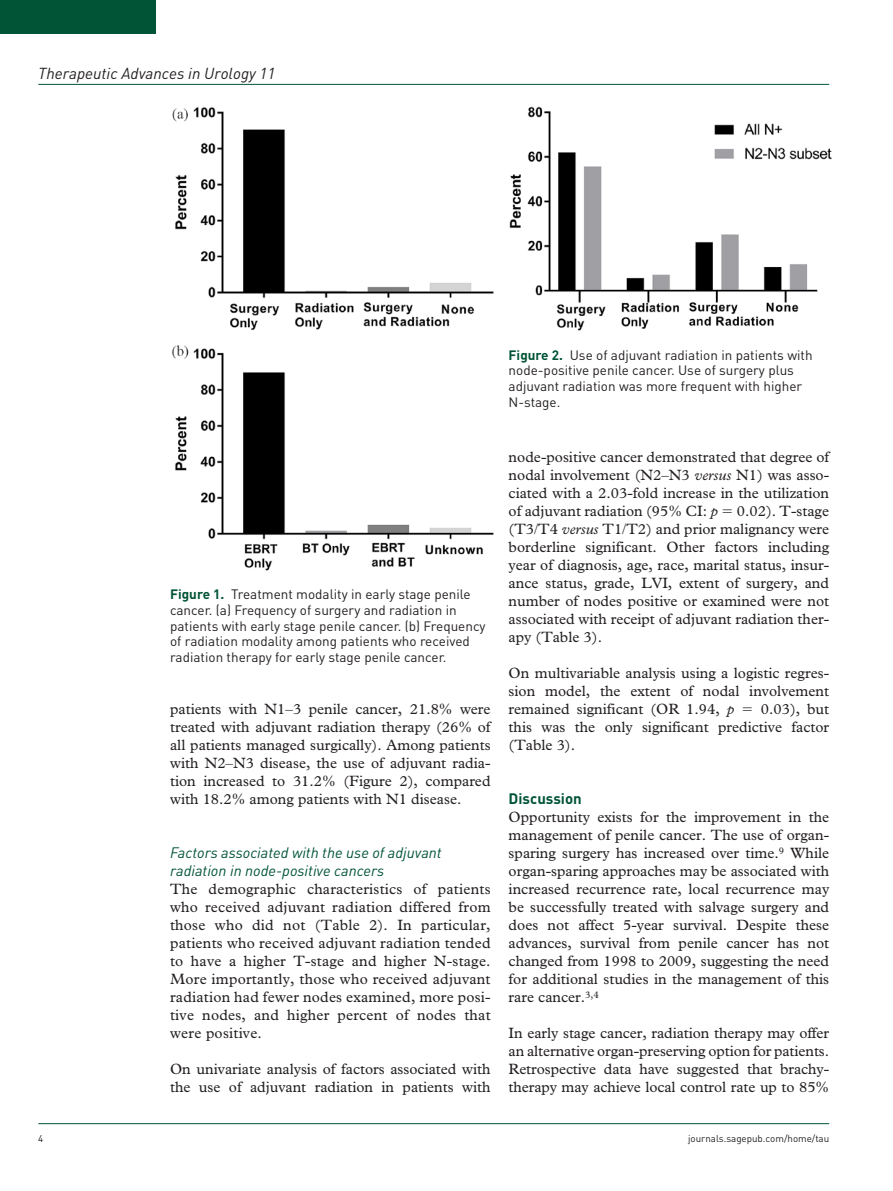
<style>
.page{position:relative;width:893px;height:1191px;background:#fff}
.page>*{position:absolute;margin:0;border:0;box-sizing:border-box;transform-origin:0 0}
.t1{font:italic 15.75px "DIN";color:#231f20}
.t2{font:15px/18px "Plantin Std";color:#231f20;text-align:justify}
.t3{font:italic 15px/18px "DIN";color:#015436}
.t4{font:700 15px "DIN";color:#015436}
.t5{font:13.5px/15.8px "DIN";color:#231f20}
.t6{font:9.75px "DIN";color:#231f20}
.s1{font-weight:700;color:#015436}
.s2{font-style:italic}
</style>
<div class="page">
<hr style="left:38px;top:84px;width:791px;height:1px;background:#015436">
<hr style="left:38px;top:1123px;width:791px;height:1px;background:#015436">
<div style="left:0;top:0;width:155px;height:34px;background:#015436"></div>
<img style="left:172px;top:107px;width:322px;height:464px">
<img style="left:509px;top:106px;width:323px;height:225px">
<p class="t1" style="left:38px;top:63px;width:238px">Therapeutic Advances in Urology 11</p>
<p class="t5" style="left:509px;top:346px;width:305px"><span class="s1">Figure 2.</span> Use of adjuvant radiation in patients with node-positive penile cancer. Use of surgery plus adjuvant radiation was more frequent with higher N-stage.</p>
<p class="t5" style="left:170px;top:586px;width:317px"><span class="s1">Figure 1.</span> Treatment modality in early stage penile cancer. (a) Frequency of surgery and radiation in patients with early stage penile cancer. (b) Frequency of radiation modality among patients who received radiation therapy for early stage penile cancer.</p>
<p class="t2" style="left:170px;top:700px;width:322px">patients with N1–3 penile cancer, 21.8% were treated with adjuvant radiation therapy (26% of all patients managed surgically). Among patients with N2–N3 disease, the use of adjuvant radia&shy;tion increased to 31.2% (Figure 2), compared with 18.2% among patients with N1 disease.</p>
<p class="t3" style="left:170px;top:843px;width:273px">Factors associated with the use of adjuvant radiation in node-positive cancers</p>
<p class="t2" style="left:170px;top:880px;width:322px">The demographic characteristics of patients who received adjuvant radiation differed from those who did not (Table 2). In particular, patients who received adjuvant radiation tended to have a higher T-stage and higher N-stage.<br>More importantly, those who received adjuvant radiation had fewer nodes examined, more posi&shy;tive nodes, and higher percent of nodes that were positive.</p>
<p class="t2" style="left:170px;top:1060px;width:322px">On univariate analysis of factors associated with the use of adjuvant radiation in patients with</p>
<p class="t2" style="left:509px;top:448px;width:322px">node-positive cancer demonstrated that degree of nodal involvement (N2–N3 <span class="s2">versus</span> N1) was asso&shy;ciated with a 2.03-fold increase in the utilization of adjuvant radiation (95% CI: <span class="s2">p</span></p>
<p class="t2" style="left:509px;top:502px;width:322px;text-indent:228px">0.02). T-stage (T3/T4 <span class="s2">versus</span> T1/T2) and prior malignancy were borderline significant. Other factors including year of diagnosis, age, race, marital status, insur&shy;ance status, grade, LVI, extent of surgery, and number of nodes positive or examined were not associated with receipt of adjuvant radiation ther&shy;apy (Table 3).</p>
<p class="t2" style="left:509px;top:664px;width:322px">On multivariable analysis using a logistic regres&shy;sion model, the extent of nodal involvement remained significant (OR 1.94, <span class="s2">p</span></p>
<p class="t2" style="left:509px;top:700px;width:322px;text-indent:252px">0.03), but this was the only significant predictive factor (Table 3).</p>
<p class="t4" style="left:509px;top:789px;width:75px">Discussion</p>
<p class="t2" style="left:509px;top:808px;width:322px">Opportunity exists for the improvement in the management of penile cancer. The use of organ&shy;sparing surgery has increased over time.<sup>9</sup> While organ-sparing approaches may be associated with increased recurrence rate, local recurrence may be successfully treated with salvage surgery and does not affect 5-year survival. Despite these advances, survival from penile cancer has not changed from 1998 to 2009, suggesting the need for additional studies in the management of this rare cancer.<sup>3,4</sup></p>
<p class="t2" style="left:509px;top:1024px;width:322px">In early stage cancer, radiation therapy may offer an alternative organ-preserving option for patients.<br>Retrospective data have suggested that brachy&shy;therapy may achieve local control rate up to 85%</p>
<p class="t6" style="left:38px;top:1132px;width:7px">4</p>
<p class="t6" style="left:688px;top:1132px;width:143px">journals.sagepub.com/home/tau</p>
</div>
